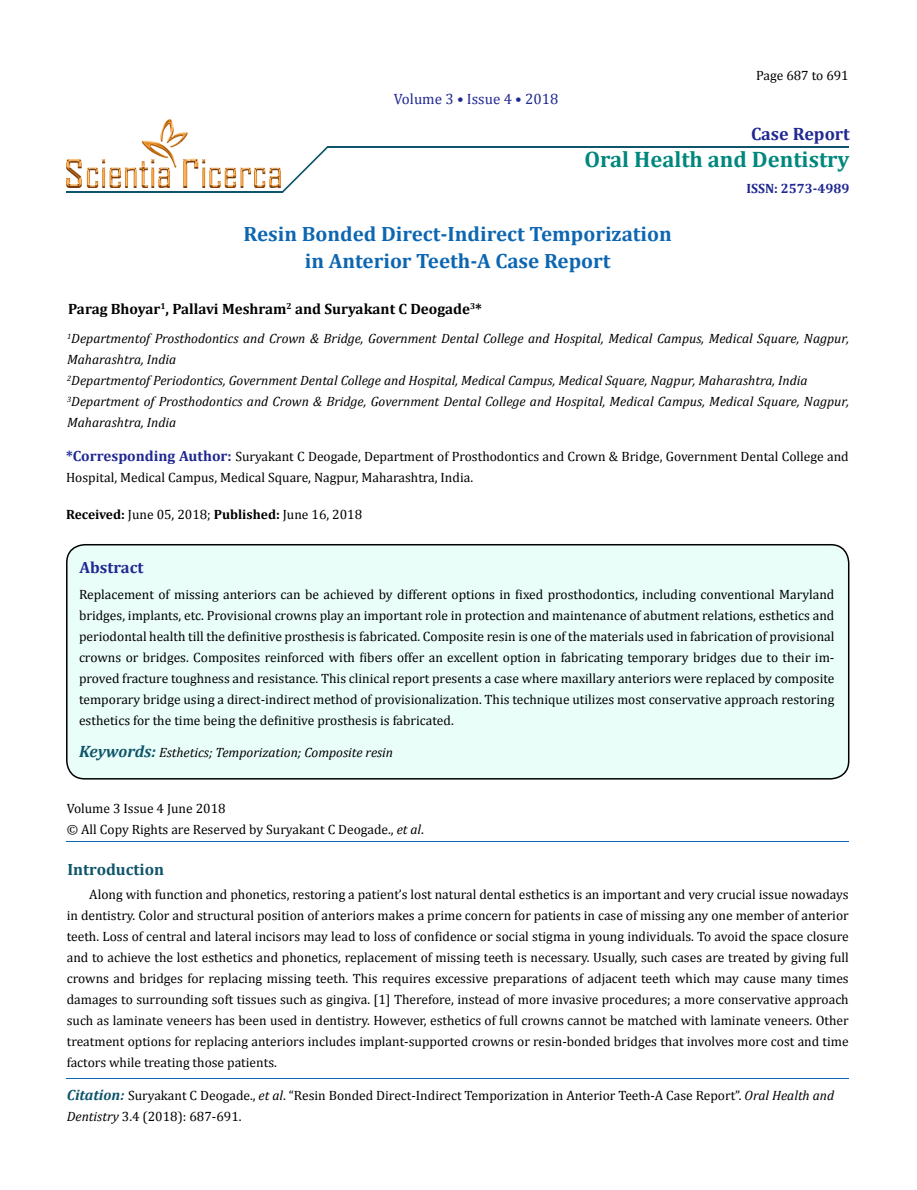
<style>
.page{position:relative;width:917px;height:1190px;background:#fff}
.page>*{position:absolute;margin:0;border:0;box-sizing:border-box;transform-origin:0 0}
.t1{font:700 22.5px "Cambria";color:#00877d}
.t2{font:700 20.85px/27px "Cambria";color:#0d66b1;text-align:center}
.t3{font:700 18px "Cambria";color:#202891}
.t4{font:700 16.35px "Cambria";color:#0e546a}
.t5{font:700 16.35px "Cambria";color:#202891}
.t6{font:700 15px "Cambria";color:#000}
.t7{font:15px "Cambria";color:#202891}
.t8{font:13.5px/21px "Cambria";color:#000}
.t9{font:italic 13.5px/21px "Cambria";color:#000}
.t10{font:700 13.5px "Cambria";color:#202891}
.s1{font-weight:700;font-size:14.85px;color:#202891}
.s2{font-weight:700}
.s3{font-weight:700;font-size:16.5px;color:#0e546a}
.s4{font-style:italic}
.s5{font-weight:700;font-style:italic;font-size:14.85px;color:#0e546a}
</style>
<div class="page">
<div style="left:67px;top:544px;width:781px;height:234px;background:#e9fdf9;border-radius:18px"></div>
<div style="left:66px;top:544px;width:783px;height:235px;border:2px solid #000;border-radius:18px"></div>
<hr style="left:327px;top:146px;width:521px;height:2px;background:#0e546a">
<hr style="left:67px;top:191px;width:216px;height:2px;background:#0e546a">
<svg style="left:282px;top:146px;width:46px;height:47px"></svg>
<hr style="left:67px;top:1078px;width:781px;height:1px;background:#0d66b1">
<hr style="left:67px;top:841px;width:781px;height:1px;background:#0d66b1">
<img style="left:67px;top:119px;width:214px;height:68px">
<p class="t7" style="left:394px;top:90px;width:166px">Volume 3 • Issue 4 • 2018</p>
<p class="t8" style="left:756px;top:64px;width:94px">Page 687 to 691</p>
<h3 class="t3" style="left:751px;top:123px;width:100px">Case Report</h3>
<h1 class="t1" style="left:584px;top:145px;width:266px">Oral Health and Dentistry</h1>
<p class="t10" style="left:746px;top:180px;width:104px">ISSN: 2573-4989</p>
<h2 class="t2" style="left:243px;top:219px;width:430px">Resin Bonded Direct-Indirect Temporization in Anterior Teeth-A Case Report</h2>
<p class="t6" style="left:68px;top:299px;width:415px">Parag Bhoyar<sup>1</sup>, Pallavi Meshram<sup>2</sup> and Suryakant C Deogade<sup>3</sup>*</p>
<p class="t9" style="left:67px;top:328px;width:783px"><sup>1</sup>Departmentof Prosthodontics and Crown &amp; Bridge, Government Dental College and Hospital, Medical Campus, Medical Square, Nagpur, Maharashtra, India<br><sup>2</sup>Departmentof Periodontics, Government Dental College and Hospital, Medical Campus, Medical Square, Nagpur, Maharashtra, India <sup>3</sup>Department of Prosthodontics and Crown &amp; Bridge, Government Dental College and Hospital, Medical Campus, Medical Square, Nagpur, Maharashtra, India</p>
<p class="t8" style="left:66px;top:446px;width:784px"><span class="s1">*Corresponding Author:</span> Suryakant C Deogade, Department of Prosthodontics and Crown &amp; Bridge, Government Dental College and<br>Hospital, Medical Campus, Medical Square, Nagpur, Maharashtra, India.</p>
<p class="t8" style="left:66px;top:504px;width:297px"><span class="s2">Received:</span> June 05, 2018; <span class="s2">Published:</span> June 16, 2018</p>
<p class="t5" style="left:80px;top:558px;width:65px">Abstract</p>
<p class="t8" style="left:79px;top:583px;width:757px;text-align:justify">Replacement of missing anteriors can be achieved by different options in fixed prosthodontics, including conventional Maryland bridges, implants, etc. Provisional crowns play an important role in protection and maintenance of abutment relations, esthetics and periodontal health till the definitive prosthesis is fabricated. Composite resin is one of the materials used in fabrication of provisional crowns or bridges. Composites reinforced with fibers offer an excellent option in fabricating temporary bridges due to their im&shy;proved fracture toughness and resistance. This clinical report presents a case where maxillary anteriors were replaced by composite temporary bridge using a direct-indirect method of provisionalization. This technique utilizes most conservative approach restoring esthetics for the time being the definitive prosthesis is fabricated.</p>
<p class="t9" style="left:79px;top:742px;width:315px"><span class="s3">Keywords:</span> Esthetics; Temporization; Composite resin</p>
<p class="t8" style="left:67px;top:797px;width:359px">Volume 3 Issue 4 June 2018<br>© All Copy Rights are Reserved by Suryakant C Deogade., <span class="s4">et al</span>.</p>
<p class="t4" style="left:67px;top:859px;width:98px">Introduction</p>
<p class="t8" style="left:67px;top:884px;width:783px;text-align:justify;text-indent:23px">Along with function and phonetics, restoring a patient’s lost natural dental esthetics is an important and very crucial issue nowadays in dentistry. Color and structural position of anteriors makes a prime concern for patients in case of missing any one member of anterior teeth. Loss of central and lateral incisors may lead to loss of confidence or social stigma in young individuals. To avoid the space closure and to achieve the lost esthetics and phonetics, replacement of missing teeth is necessary. Usually, such cases are treated by giving full crowns and bridges for replacing missing teeth. This requires excessive preparations of adjacent teeth which may cause many times damages to surrounding soft tissues such as gingiva. [1] Therefore, instead of more invasive procedures; a more conservative approach such as laminate veneers has been used in dentistry. However, esthetics of full crowns cannot be matched with laminate veneers. Other treatment options for replacing anteriors includes implant-supported crowns or resin-bonded bridges that involves more cost and time factors while treating those patients.</p>
<p class="t8" style="left:67px;top:1084px;width:768px"><span class="s5">Citation:</span> Suryakant C Deogade., <span class="s4">et al</span>. “Resin Bonded Direct-Indirect Temporization in Anterior Teeth-A Case Report”. <span class="s4">Oral Health and<br>Dentistry</span> 3.4 (2018): 687-691.</p>
</div>
